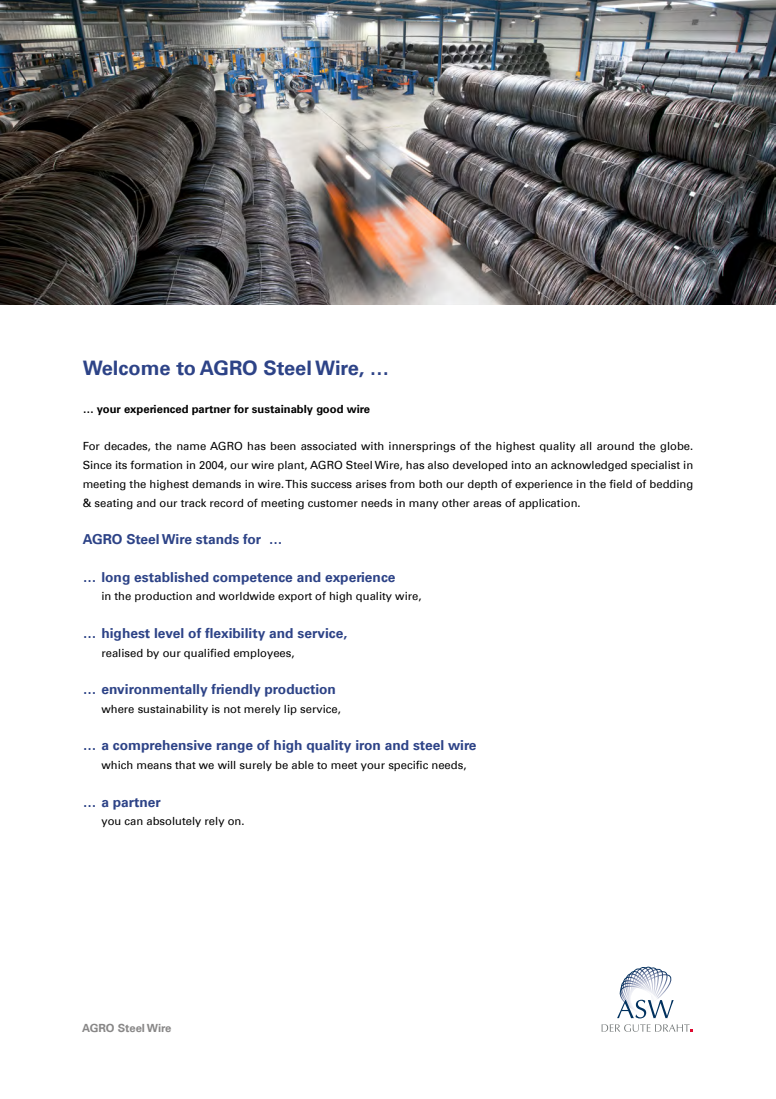
<style>
.page{position:relative;width:776px;height:1099px;background:#fff}
.page>*{position:absolute;margin:0;border:0;box-sizing:border-box;transform-origin:0 0}
.t1{font:700 20px "Univers Com 65";color:#2d4387}
.t2{font:700 13.75px "Univers Com 65";color:#2d4387}
.t3{font:11.25px/18.8px "Univers Com 55 Roman";color:#000;text-align:justify}
.t4{font:700 11.25px "Univers Com 65";color:#000}
.t5{font:700 11.25px "Univers Com 65";color:#888787}
</style>
<div class="page">
<img style="left:0;top:0;width:775px;height:304px">
<svg style="left:602px;top:966px;width:91px;height:66px"></svg>
<h1 class="t1" style="left:83px;top:356px;width:308px">Welcome to AGRO Steel Wire, …</h1>
<p class="t4" style="left:83px;top:402px;width:289px">… your experienced partner for sustainably good wire</p>
<p class="t3" style="left:83px;top:437px;width:612px">For decades, the name AGRO has been associated with innersprings of the highest quality all around the globe.<br>Since its formation in 2004, our wire plant, AGRO Steel Wire, has also developed into an acknowledged specialist in meeting the highest demands in wire. This success arises from both our depth of experience in the field of bedding &amp; seating and our track record of meeting customer needs in many other areas of application.</p>
<p class="t2" style="left:83px;top:531px;width:201px">AGRO Steel Wire stands for …</p>
<p class="t2" style="left:83px;top:568px;width:314px">… long established competence and experience</p>
<p class="t3" style="left:101px;top:587px;width:322px">in the production and worldwide export of high quality wire,</p>
<p class="t2" style="left:83px;top:624px;width:266px">… highest level of flexibility and service,</p>
<p class="t3" style="left:101px;top:643px;width:195px">realised by our qualified employees,</p>
<p class="t2" style="left:83px;top:681px;width:255px">… environmentally friendly production</p>
<p class="t3" style="left:101px;top:699px;width:241px">where sustainability is not merely lip service,</p>
<p class="t2" style="left:83px;top:737px;width:395px">… a comprehensive range of high quality iron and steel wire</p>
<p class="t3" style="left:101px;top:755px;width:367px">which means that we will surely be able to meet your specific needs,</p>
<p class="t2" style="left:83px;top:793px;width:80px">… a partner</p>
<p class="t3" style="left:101px;top:812px;width:145px">you can absolutely rely on.</p>
<p class="t5" style="left:82px;top:1021px;width:91px">AGRO Steel Wire</p>
</div>
